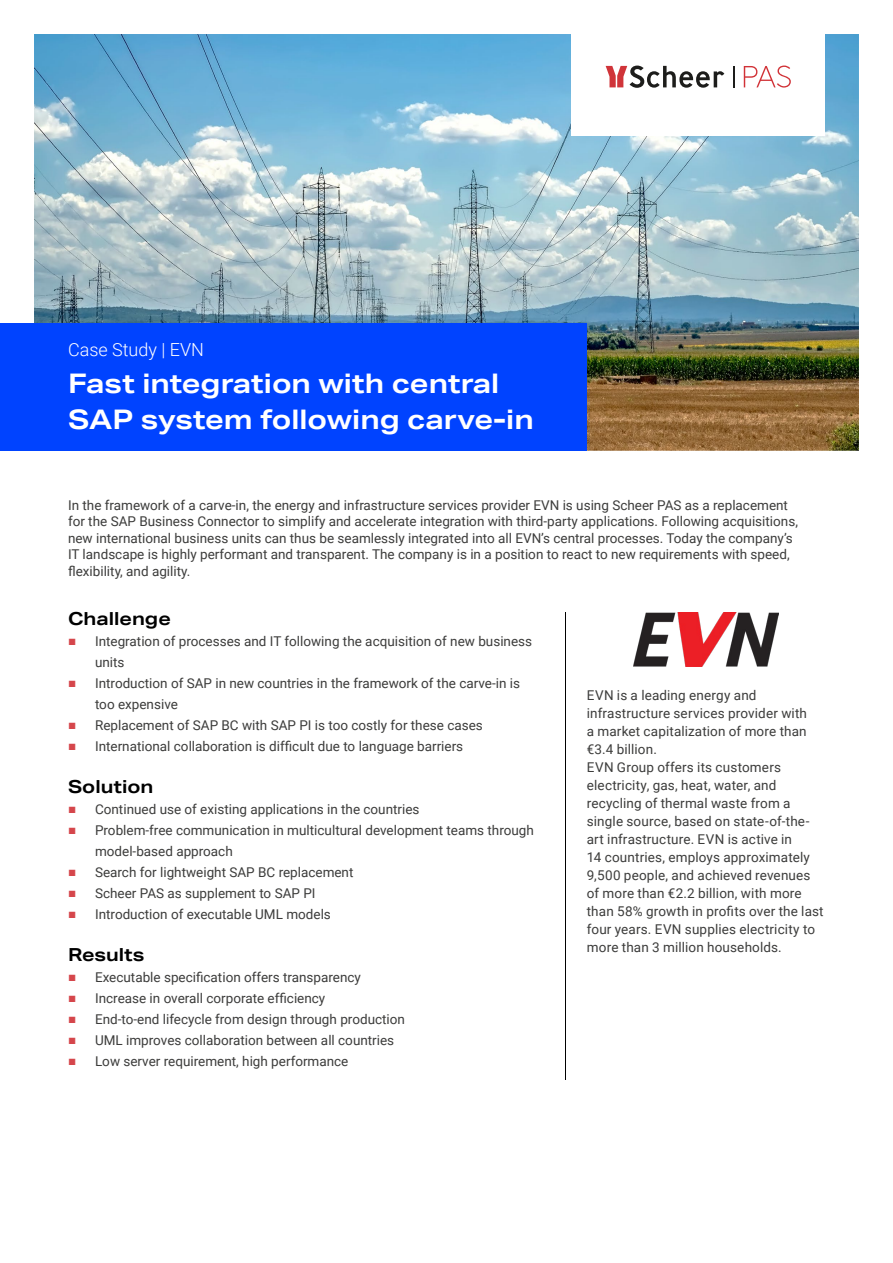
<style>
.page{position:relative;width:893px;height:1263px;background:#fff}
.page>*{position:absolute;margin:0;border:0;box-sizing:border-box;transform-origin:0 0}
.t1{font:700 27px/36px "Aktiv Grotesk Ex";color:#fff}
.t2{font:700 18px "Aktiv Grotesk Ex";color:#000}
.t3{font:300 18px "Roboto";color:#fff}
.t4{font:13.5px/18px "Roboto";color:#3c3c3b}
.s1{font-family:"Arial";color:#d5464b}
</style>
<div class="page">
<img style="left:34px;top:34px;width:825px;height:417px">
<div style="left:0;top:323px;width:587px;height:128px;background:#0043ff"></div>
<hr style="left:566px;top:612px;width:1px;height:468px;background:#000">
<img style="left:633px;top:612px;width:146px;height:54px">
<div style="left:572px;top:30px;width:253px;height:106px;background:#fff"></div>
<svg style="left:733px;top:66px;width:1px;height:21px"></svg>
<svg style="left:744px;top:66px;width:47px;height:22px"></svg>
<svg style="left:606px;top:66px;width:118px;height:22px"></svg>
<h2 class="t3" style="left:68px;top:337px;width:137px">Case Study | EVN</h2>
<h1 class="t1" style="left:68px;top:365px;width:467px">Fast integration with central<br>SAP system following carve-in</h1>
<p class="t4" style="left:68px;top:496px;width:731px;line-height:16.5px">In the framework of a carve-in, the energy and infrastructure services provider EVN is using Scheer PAS as a replacement for the SAP Business Connector to simplify and accelerate integration with third-party applications. Following acquisitions, new international business units can thus be seamlessly integrated into all EVN’s central processes. Today the company’s IT landscape is highly performant and transparent. The company is in a position to react to new requirements with speed, flexibility, and agility.</p>
<h2 class="t2" style="left:68px;top:608px;width:104px">Challenge</h2>
<p class="t4" style="left:95px;top:630px;width:439px;line-height:21px;text-indent:-27px"><span class="s1">■</span> Integration of processes and IT following the acquisition of new business units</p>
<p class="t4" style="left:95px;top:672px;width:427px;line-height:21px;text-indent:-27px"><span class="s1">■</span> Introduction of SAP in new countries in the framework of the carve-in is too expensive</p>
<p class="t4" style="left:68px;top:716px;width:416px"><span class="s1">■</span> Replacement of SAP BC with SAP PI is too costly for these cases</p>
<p class="t4" style="left:68px;top:737px;width:397px"><span class="s1">■</span> International collaboration is difficult due to language barriers</p>
<h2 class="t2" style="left:68px;top:776px;width:87px">Solution</h2>
<p class="t4" style="left:68px;top:800px;width:353px"><span class="s1">■</span> Continued use of existing applications in the countries</p>
<p class="t4" style="left:95px;top:819px;width:440px;line-height:21px;text-indent:-27px"><span class="s1">■</span> Problem-free communication in multicultural development teams through model-based approach</p>
<p class="t4" style="left:68px;top:863px;width:287px"><span class="s1">■</span> Search for lightweight SAP BC replacement</p>
<p class="t4" style="left:68px;top:884px;width:249px"><span class="s1">■</span> Scheer PAS as supplement to SAP PI</p>
<p class="t4" style="left:68px;top:905px;width:264px"><span class="s1">■</span> Introduction of executable UML models</p>
<h2 class="t2" style="left:68px;top:944px;width:78px">Results</h2>
<p class="t4" style="left:68px;top:968px;width:294px"><span class="s1">■</span> Executable specification offers transparency</p>
<p class="t4" style="left:68px;top:989px;width:259px"><span class="s1">■</span> Increase in overall corporate efficiency</p>
<p class="t4" style="left:68px;top:1010px;width:338px"><span class="s1">■</span> End-to-end lifecycle from design through production</p>
<p class="t4" style="left:68px;top:1031px;width:328px"><span class="s1">■</span> UML improves collaboration between all countries</p>
<p class="t4" style="left:68px;top:1052px;width:282px"><span class="s1">■</span> Low server requirement, high performance</p>
<p class="t4" style="left:587px;top:686px;width:238px">EVN is a leading energy and infrastructure services provider with<br>a market capitalization of more than €3.4 billion.<br>EVN Group offers its customers electricity, gas, heat, water, and recycling of thermal waste from a single source, based on state-of-the&shy;art infrastructure. EVN is active in<br>14 countries, employs approximately 9,500 people, and achieved revenues of more than €2.2 billion, with more than 58% growth in profits over the last four years. EVN supplies electricity to more than 3 million households.</p>
</div>
